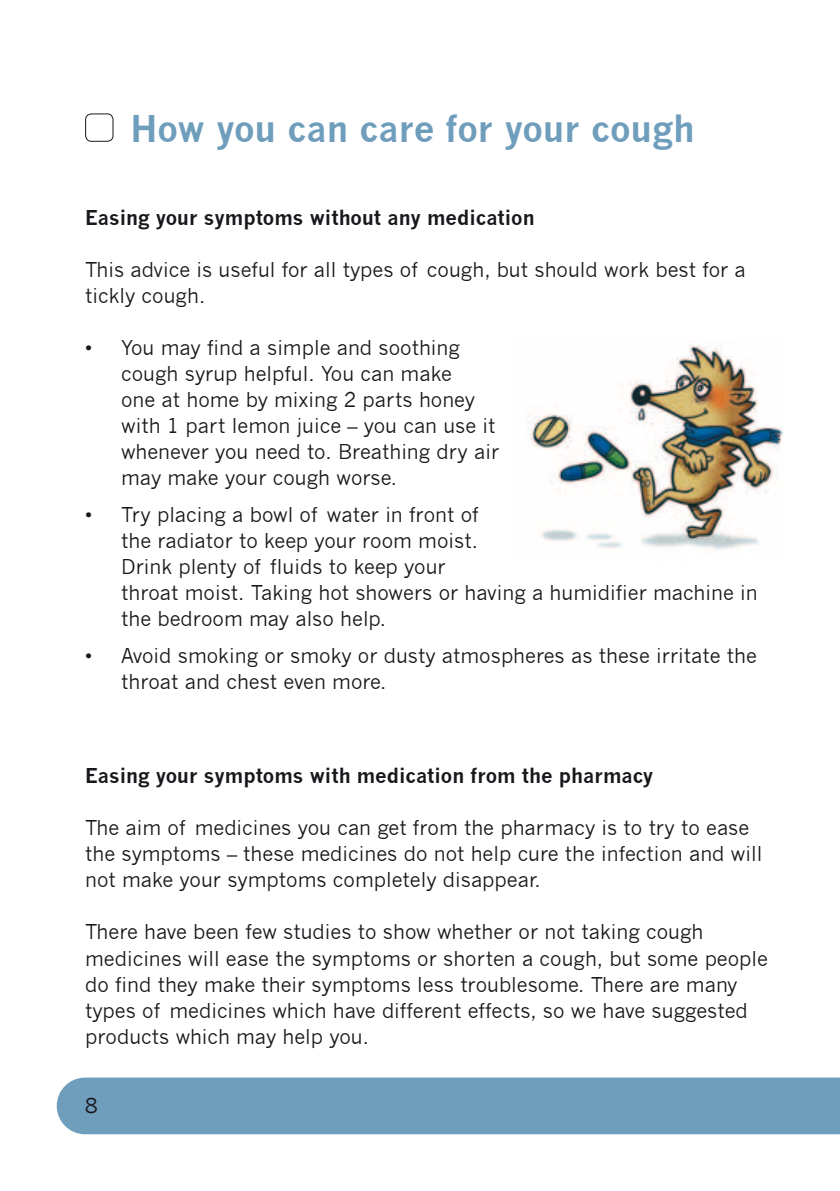
<style>
.page{position:relative;width:840px;height:1191px;background:#fff}
.page>*{position:absolute;margin:0;border:0;box-sizing:border-box;transform-origin:0 0}
.t1{font:700 36px "News Gothic";color:#6f9dbc}
.t2{font:20px/26px "News Gothic";color:#1a171c}
.t3{font:700 20px "News Gothic";color:#1a171c}
</style>
<div class="page">
<div style="left:57px;top:1077px;width:782px;height:57px;background:#6f9dbc"></div>
<svg style="left:839px;top:1077px;width:1px;height:57px"></svg>
<div style="left:85px;top:113px;width:28px;height:29px;border:1px solid #1a171c;border-radius:6px"></div>
<img style="left:528px;top:340px;width:254px;height:210px">
<h1 class="t1" style="left:130px;top:107px;width:565px">How you can care for your cough</h1>
<p class="t3" style="left:85px;top:205px;width:451px">Easing your symptoms without any medication</p>
<p class="t2" style="left:85px;top:256px;width:661px">This advice is useful for all types of cough, but should work best for a tickly cough.</p>
<p class="t2" style="left:121px;top:334px;width:379px;text-indent:-36px">• You may find a simple and soothing cough syrup helpful. You can make<br>one at home by mixing 2 parts honey with 1 part lemon juice – you can use it whenever you need to. Breathing dry air may make your cough worse.</p>
<p class="t2" style="left:121px;top:502px;width:637px;text-indent:-36px">• Try placing a bowl of water in front of<br>the radiator to keep your room moist.<br>Drink plenty of fluids to keep your<br>throat moist. Taking hot showers or having a humidifier machine in the bedroom may also help.</p>
<p class="t2" style="left:121px;top:643px;width:637px;text-indent:-36px">• Avoid smoking or smoky or dusty atmospheres as these irritate the throat and chest even more.</p>
<p class="t3" style="left:85px;top:764px;width:569px">Easing your symptoms with medication from the pharmacy</p>
<p class="t2" style="left:85px;top:815px;width:678px">The aim of medicines you can get from the pharmacy is to try to ease the symptoms – these medicines do not help cure the infection and will not make your symptoms completely disappear.</p>
<p class="t2" style="left:85px;top:919px;width:684px">There have been few studies to show whether or not taking cough medicines will ease the symptoms or shorten a cough, but some people do find they make their symptoms less troublesome. There are many types of medicines which have different effects, so we have suggested products which may help you.</p>
<p class="t2" style="left:85px;top:1093px;width:14px">8</p>
</div>
